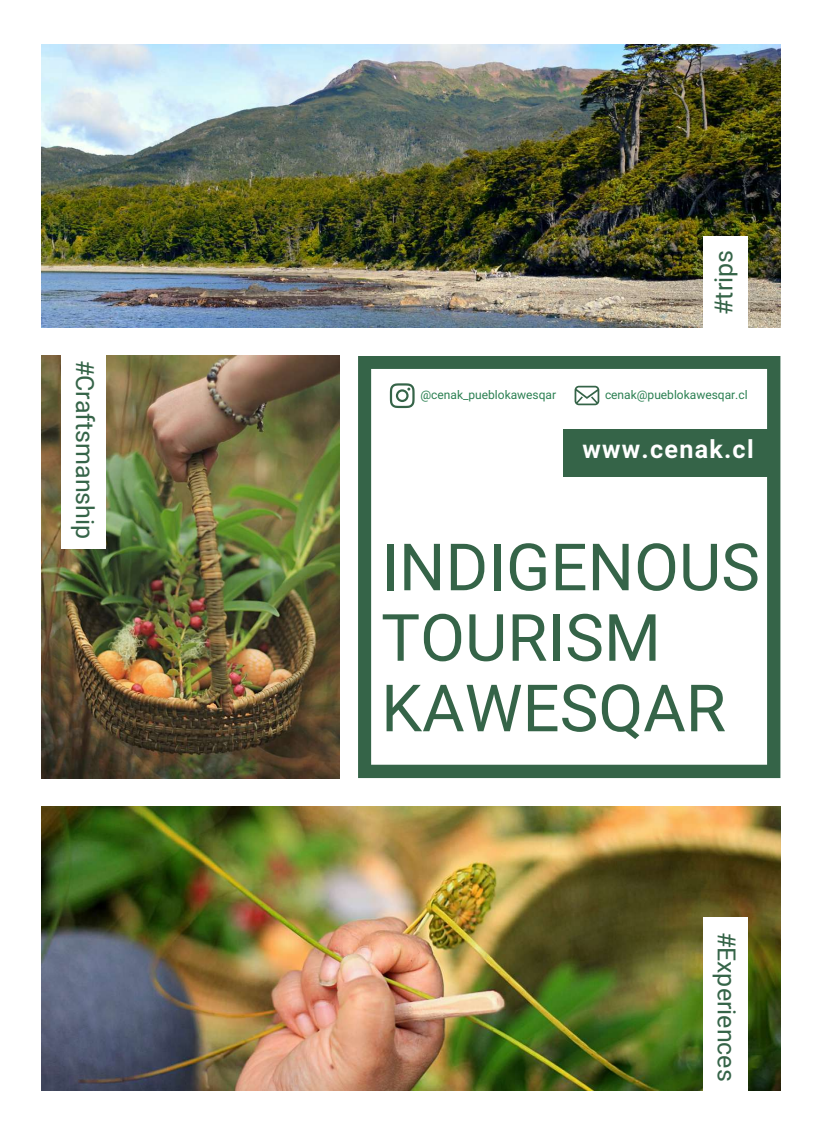
<style>
.page{position:relative;width:822px;height:1134px;background:#fff}
.page>*{position:absolute;margin:0;border:0;box-sizing:border-box;transform-origin:0 0}
.t1{font:65.3px/70.5px "Araboto";color:#356448}
.t2{font:700 25.1px "Araboto";letter-spacing:.05em;color:#fff}
.t3{font:25px "Araboto";color:#356448}
.t4{font:12px "Araboto";color:#2b8052}
</style>
<div class="page">
<img style="left:42px;top:44px;width:738px;height:284px">
<img style="left:42px;top:806px;width:738px;height:285px">
<svg style="left:358px;top:356px;width:422px;height:422px"></svg>
<div style="left:564px;top:429px;width:209px;height:47px;background:#356448"></div>
<img style="left:42px;top:356px;width:297px;height:422px">
<svg style="left:390px;top:383px;width:25px;height:25px"></svg>
<svg style="left:575px;top:386px;width:24px;height:19px"></svg>
<div style="left:703px;top:236px;width:44px;height:94px;background:#fff"></div>
<div style="left:61px;top:349px;width:45px;height:200px;background:#fff"></div>
<div style="left:703px;top:917px;width:44px;height:180px;background:#fff"></div>
<h3 class="t3" style="left:100px;top:360px;width:181px;rotate:90deg">#Craftsmanship</h3>
<h3 class="t3" style="left:709px;top:315px;width:66px;rotate:-90deg">#trips</h3>
<p class="t4" style="left:421px;top:388px;width:137px">@cenak_pueblokawesqar</p>
<p class="t4" style="left:605px;top:388px;width:144px">cenak@pueblokawesqar.cl</p>
<h2 class="t2" style="left:582px;top:434px;width:173px">www.cenak.cl</h2>
<h1 class="t1" style="left:381px;top:535px;width:380px">INDIGENOUS<br>TOURISM<br>KAWESQAR</h1>
<h3 class="t3" style="left:741px;top:932px;width:152px;rotate:90deg">#Experiences</h3>
</div>
